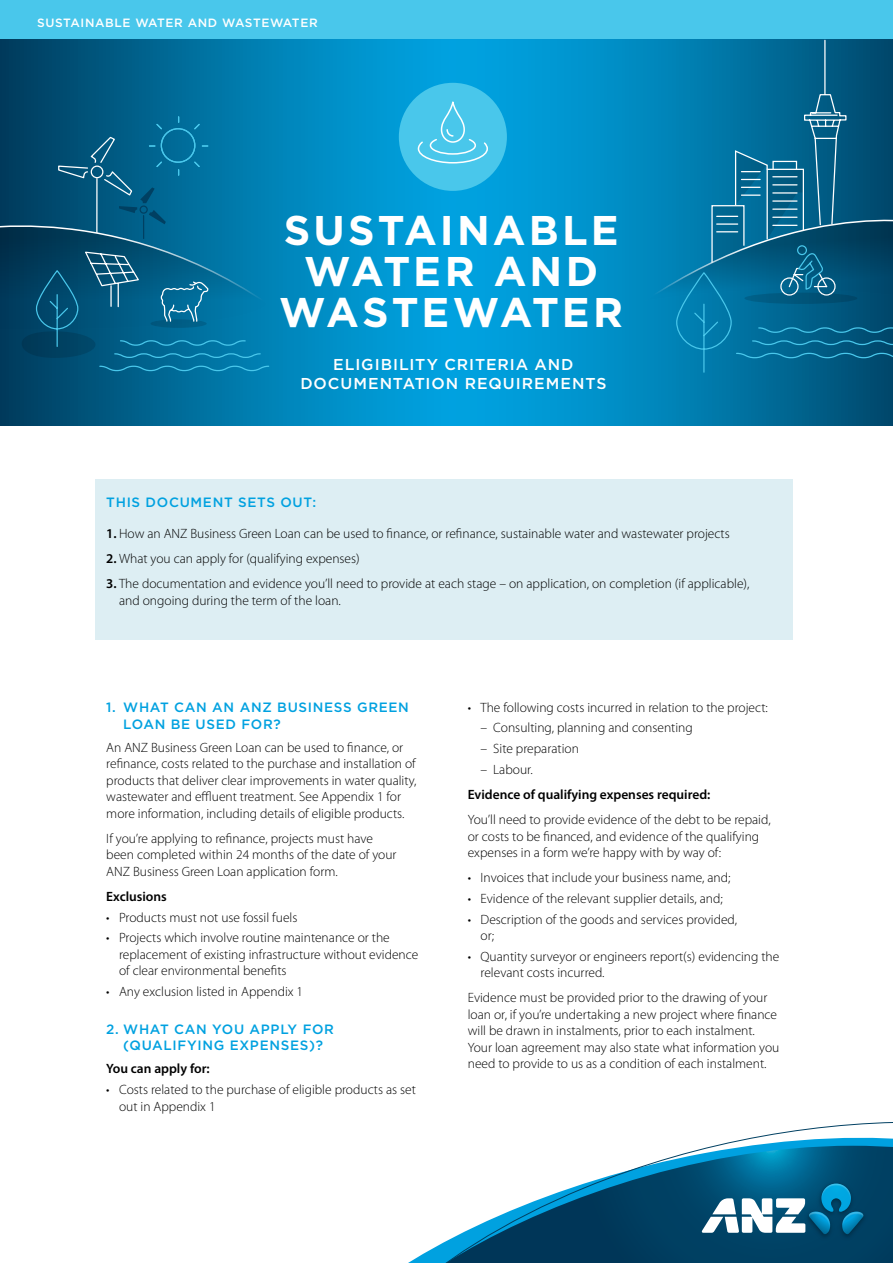
<style>
.page{position:relative;width:893px;height:1263px;background:#fff}
.page>*{position:absolute;margin:0;border:0;box-sizing:border-box;transform-origin:0 0}
.t1{font:700 41.4px/41.4px "Gotham";letter-spacing:.075em;color:#fff;text-align:center}
.t2{font:500 15.75px/19.5px "Gotham";letter-spacing:.06em;color:#fff;text-align:center}
.t3{font:300 13.5px/16.5px "Myriad Pro";color:#000}
.t4{font:500 13.5px/16.5px "Gotham";letter-spacing:.05em;color:#00a1e0}
.t5{font:600 13.5px "Myriad Pro";color:#000}
.t6{font:500 12px "Gotham";letter-spacing:.05em;color:#fff}
.s1{font-weight:600}
</style>
<div class="page">
<svg style="left:0;top:39px;width:893px;height:386px;background:#0086bc"></svg>
<svg style="left:99px;top:365px;width:171px;height:7px"></svg>
<svg style="left:644px;top:39px;width:249px;height:334px;background:#076c97"></svg>
<div style="left:0;top:0;width:893px;height:39px;background:#49c7eb"></div>
<div style="left:399px;top:83px;width:108px;height:108px;background:#49c7eb;border-radius:50%"></div>
<div style="left:95px;top:479px;width:697px;height:160px;background:#ddeef3"></div>
<svg style="left:417px;top:95px;width:72px;height:69px"></svg>
<svg style="left:0;top:117px;width:269px;height:242px;background:#066089"></svg>
<svg style="left:408px;top:1122px;width:485px;height:141px"></svg>
<img style="left:799px;top:1175px;width:75px;height:71px">
<svg style="left:702px;top:1183px;width:106px;height:51px"></svg>
<img style="left:808px;top:1183px;width:56px;height:51px">
<p class="t6" style="left:37px;top:15px;width:282px">SUSTAINABLE WATER AND WASTEWATER</p>
<h1 class="t1" style="left:279px;top:209px;width:346px">SUSTAINABLE<br>WATER AND<br>WASTEWATER</h1>
<p class="t2" style="left:300px;top:354px;width:308px">ELIGIBILITY CRITERIA AND<br>DOCUMENTATION REQUIREMENTS</p>
<p class="t4" style="left:106px;top:494px;width:212px">THIS DOCUMENT SETS OUT:</p>
<p class="t3" style="left:106px;top:525px;width:625px"><span class="s1">1.</span> How an ANZ Business Green Loan can be used to finance, or refinance, sustainable water and wastewater projects</p>
<p class="t3" style="left:106px;top:550px;width:255px"><span class="s1">2.</span> What you can apply for (qualifying expenses)</p>
<p class="t3" style="left:119px;top:575px;width:632px;text-indent:-13px"><span class="s1">3.</span> The documentation and evidence you’ll need to provide at each stage – on application, on completion (if applicable), and ongoing during the term of the loan.</p>
<p class="t4" style="left:123px;top:699px;width:287px;text-indent:-17px">1. WHAT CAN AN ANZ BUSINESS GREEN<br>LOAN BE USED FOR?</p>
<p class="t3" style="left:106px;top:739px;width:312px">An ANZ Business Green Loan can be used to finance, or refinance, costs related to the purchase and installation of products that deliver clear improvements in water quality, wastewater and effluent treatment. See Appendix 1 for more information, including details of eligible products.</p>
<p class="t3" style="left:106px;top:830px;width:292px">If you’re applying to refinance, projects must have been completed within 24 months of the date of your<br>ANZ Business Green Loan application form.</p>
<p class="t5" style="left:106px;top:888px;width:62px">Exclusions</p>
<p class="t3" style="left:106px;top:909px;width:193px">• Products must not use fossil fuels</p>
<p class="t3" style="left:119px;top:929px;width:301px;text-indent:-13px">• Projects which involve routine maintenance or the replacement of existing infrastructure without evidence of clear environmental benefits</p>
<p class="t3" style="left:106px;top:983px;width:198px">• Any exclusion listed in Appendix 1</p>
<p class="t4" style="left:106px;top:1021px;width:229px;text-align:center">2. WHAT CAN YOU APPLY FOR (QUALIFYING EXPENSES)?</p>
<p class="t5" style="left:106px;top:1060px;width:105px">You can apply for:</p>
<p class="t3" style="left:119px;top:1081px;width:298px;text-indent:-13px">• Costs related to the purchase of eligible products as set out in Appendix 1</p>
<p class="t3" style="left:468px;top:699px;width:302px">• The following costs incurred in relation to the project:</p>
<p class="t3" style="left:480px;top:720px;width:214px">– Consulting, planning and consenting</p>
<p class="t3" style="left:480px;top:740px;width:100px">– Site preparation</p>
<p class="t3" style="left:480px;top:761px;width:54px">– Labour.</p>
<p class="t5" style="left:468px;top:786px;width:244px">Evidence of qualifying expenses required:</p>
<p class="t3" style="left:468px;top:811px;width:304px">You’ll need to provide evidence of the debt to be repaid, or costs to be financed, and evidence of the qualifying expenses in a form we’re happy with by way of:</p>
<p class="t3" style="left:468px;top:869px;width:264px">• Invoices that include your business name, and;</p>
<p class="t3" style="left:468px;top:890px;width:256px">• Evidence of the relevant supplier details, and;</p>
<p class="t3" style="left:480px;top:911px;width:258px;text-indent:-13px">• Description of the goods and services provided, or;</p>
<p class="t3" style="left:480px;top:948px;width:300px;text-indent:-13px">• Quantity surveyor or engineers report(s) evidencing the relevant costs incurred.</p>
<p class="t3" style="left:468px;top:989px;width:313px">Evidence must be provided prior to the drawing of your loan or, if you’re undertaking a new project where finance will be drawn in instalments, prior to each instalment.<br>Your loan agreement may also state what information you need to provide to us as a condition of each instalment.</p>
</div>
